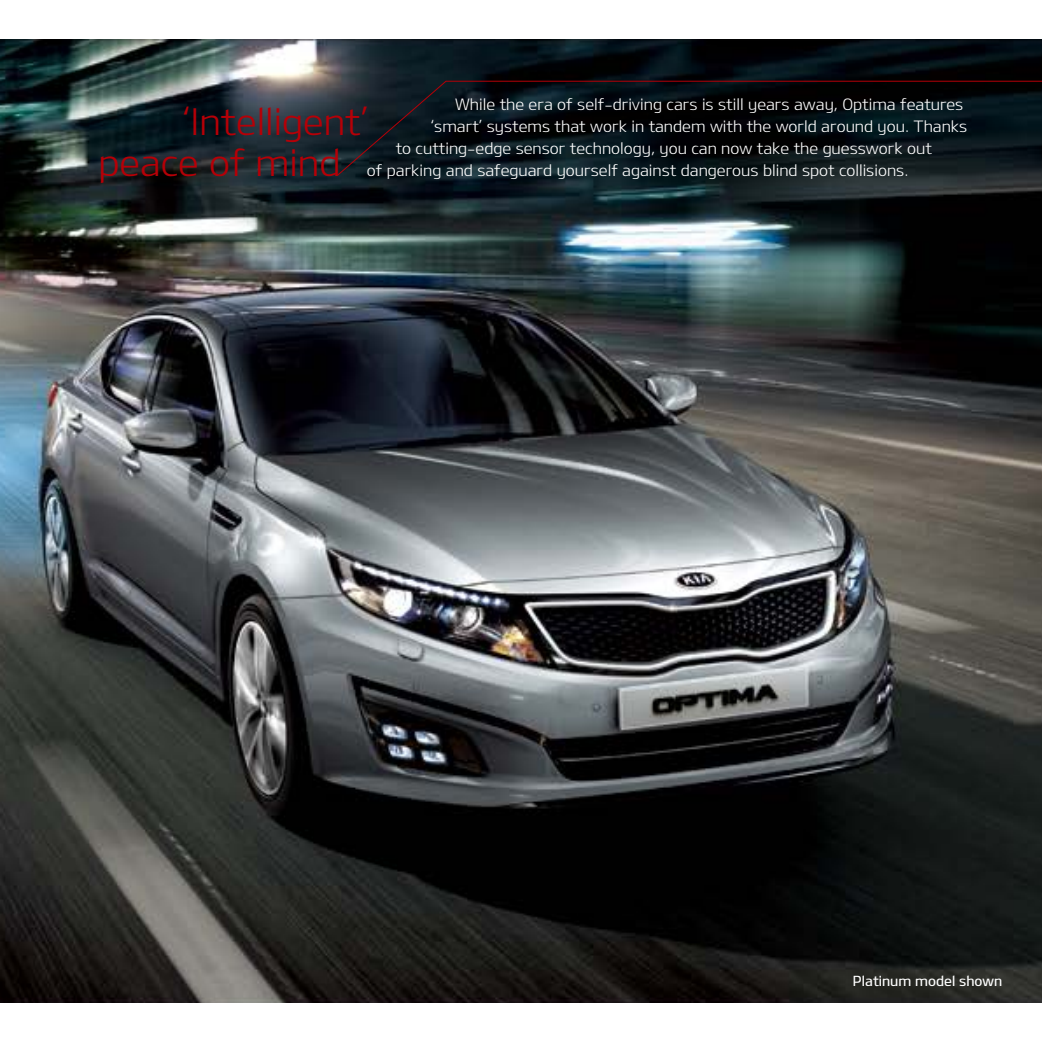
<style>
.page{position:relative;width:1042px;height:1042px;background:#fff}
.page>*{position:absolute;margin:0;border:0;box-sizing:border-box;transform-origin:0 0}
.t1{font:36.75px/40.2px "KIAL";color:#b60007}
.t2{font:15.75px "KIAL";color:#fff}
.t3{font:14px "KIAM";color:#fff}
</style>
<div class="page">
<img style="left:0;top:40px;width:1042px;height:962px">
<svg style="left:336px;top:80px;width:706px;height:97px;background:#0a1217"></svg>
<p class="t2" style="left:455px;top:96px;width:509px">While the era of self-driving cars is still years away, Optima features</p>
<p class="t2" style="left:431px;top:118px;width:538px">‘smart’ systems that work in tandem with the world around you. Thanks</p>
<p class="t2" style="left:396px;top:140px;width:537px">to cutting-edge sensor technology, you can now take the guesswork out</p>
<p class="t2" style="left:367px;top:162px;width:543px">of parking and safeguard yourself against dangerous blind spot collisions.</p>
<h1 class="t1" style="left:98px;top:102px;width:272px;text-indent:84px">‘Intelligent’ peace of mind</h1>
<p class="t3" style="left:853px;top:973px;width:151px">Platinum model shown</p>
</div>
